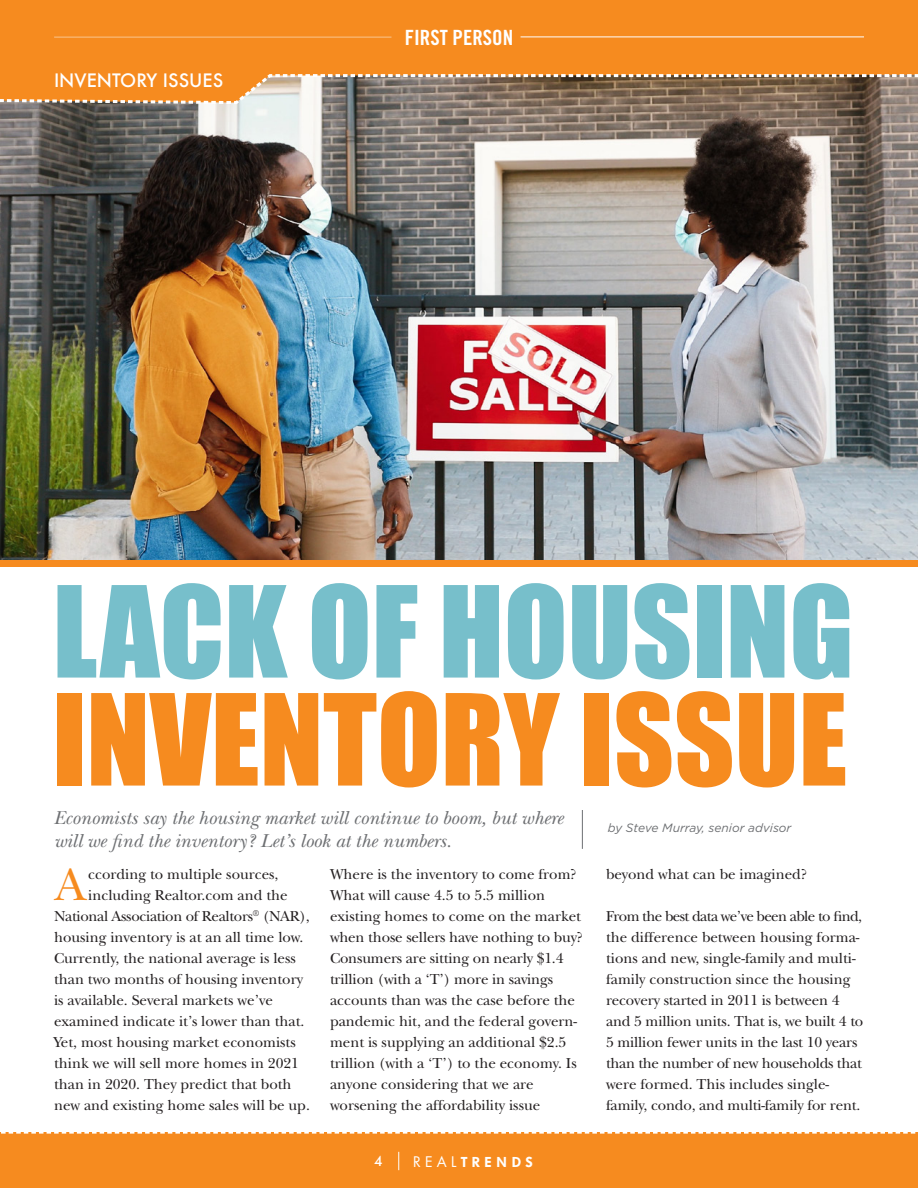
<style>
.page{position:relative;width:918px;height:1188px;background:#fff}
.page>*{position:absolute;margin:0;border:0;box-sizing:border-box;transform-origin:0 0}
.t1{font:117px "Impact";color:#f68b1f}
.t2{font:117px "Impact";color:#77bfcb}
.t3{font:46.8px "New Baskerville";color:#f68b1f}
.t4{font:21px "Trade Gothic LT Std Bd Cn 20";color:#fff}
.t5{font:italic 19.5px/22.5px "New Baskerville";color:#6d6f72}
.t6{font:500 18px "Futura";color:#fff}
.t7{font:15px/21px "New Baskerville";color:#231f20}
.t8{font:15px "New Baskerville";letter-spacing:-.02em;color:#231f20}
.t9{font:600 14.25px "Futura BQ";letter-spacing:.32em;color:#fff}
.t10{font:500 14.25px "Futura BT";color:#fff}
.t11{font:italic 12px "Gotham";color:#6d6f72}
.s1{font-family:"Futura Std";font-weight:400}
</style>
<div class="page">
<div style="left:0;top:1132px;width:918px;height:56px;background:#f68b1f"></div>
<svg style="left:1px;top:1132px;width:915px;height:2px"></svg>
<img style="left:0;top:106px;width:918px;height:454px">
<div style="left:0;top:0;width:918px;height:73px;background:#f68b1f"></div>
<hr style="left:54px;top:37px;width:338px;height:1px;background:#fff">
<hr style="left:521px;top:37px;width:343px;height:1px;background:#fff">
<svg style="left:398px;top:1152px;width:1px;height:18px"></svg>
<div style="left:0;top:560px;width:918px;height:7px;background:#f68b1f"></div>
<svg style="left:0;top:73px;width:918px;height:33px;background:#ac845d"></svg>
<hr style="left:582px;top:810px;width:1px;height:39px;background:#6d6f72">
<p class="t6" style="left:54px;top:68px;width:171px">INVENTORY ISSUES</p>
<p class="t4" style="left:405px;top:25px;width:110px">FIRST PERSON</p>
<h1 class="t2" style="left:53px;top:541px;width:803px">LACK OF HOUSING</h1>
<h1 class="t1" style="left:53px;top:649px;width:796px">INVENTORY ISSUE</h1>
<p class="t11" style="left:608px;top:821px;width:185px">by Steve Murray, senior advisor</p>
<p class="t5" style="left:54px;top:807px;width:510px">Economists say the housing market will continue to boom, but where will we find the inventory? Let’s look at the numbers.</p>
<p class="t3" style="left:55px;top:857px;width:32px">A</p>
<p class="t7" style="left:88px;top:864px;width:192px">ccording to multiple sources,</p>
<p class="t7" style="left:88px;top:885px;width:201px">including Realtor.com and the</p>
<p class="t8" style="left:54px;top:907px;width:257px">National Association of Realtors<sup>®</sup> (NAR),</p>
<p class="t7" style="left:54px;top:927px;width:251px">housing inventory is at an all time low.</p>
<p class="t7" style="left:54px;top:948px;width:243px">Currently, the national average is less</p>
<p class="t7" style="left:54px;top:969px;width:251px">than two months of housing inventory</p>
<p class="t7" style="left:54px;top:990px;width:220px">is available. Several markets we’ve</p>
<p class="t7" style="left:54px;top:1011px;width:252px">examined indicate it’s lower than that.</p>
<p class="t7" style="left:54px;top:1032px;width:243px">Yet, most housing market economists</p>
<p class="t7" style="left:54px;top:1053px;width:247px">think we will sell more homes in 2021</p>
<p class="t7" style="left:54px;top:1074px;width:239px">than in 2020. They predict that both</p>
<p class="t7" style="left:54px;top:1095px;width:257px">new and existing home sales will be up.</p>
<p class="t7" style="left:330px;top:864px;width:254px">Where is the inventory to come from?<br>What will cause 4.5 to 5.5 million existing homes to come on the market when those sellers have nothing to buy?<br>Consumers are sitting on nearly $1.4 trillion (with a ‘T’) more in savings accounts than was the case before the pandemic hit, and the federal govern&shy;ment is supplying an additional $2.5 trillion (with a ‘T’) to the economy. Is anyone considering that we are worsening the affordability issue</p>
<p class="t7" style="left:606px;top:864px;width:202px">beyond what can be imagined?</p>
<p class="t7" style="left:606px;top:906px;width:259px">From the best data we’ve been able to find, the difference between housing forma&shy;tions and new, single-family and multi&shy;family construction since the housing recovery started in 2011 is between 4 and 5 million units. That is, we built 4 to 5 million fewer units in the last 10 years than the number of new households that were formed. This includes single&shy;family, condo, and multi-family for rent.</p>
<p class="t10" style="left:374px;top:1152px;width:10px">4</p>
<p class="t9" style="left:413px;top:1153px;width:121px"><span class="s1">REAL</span>TRENDS</p>
</div>
